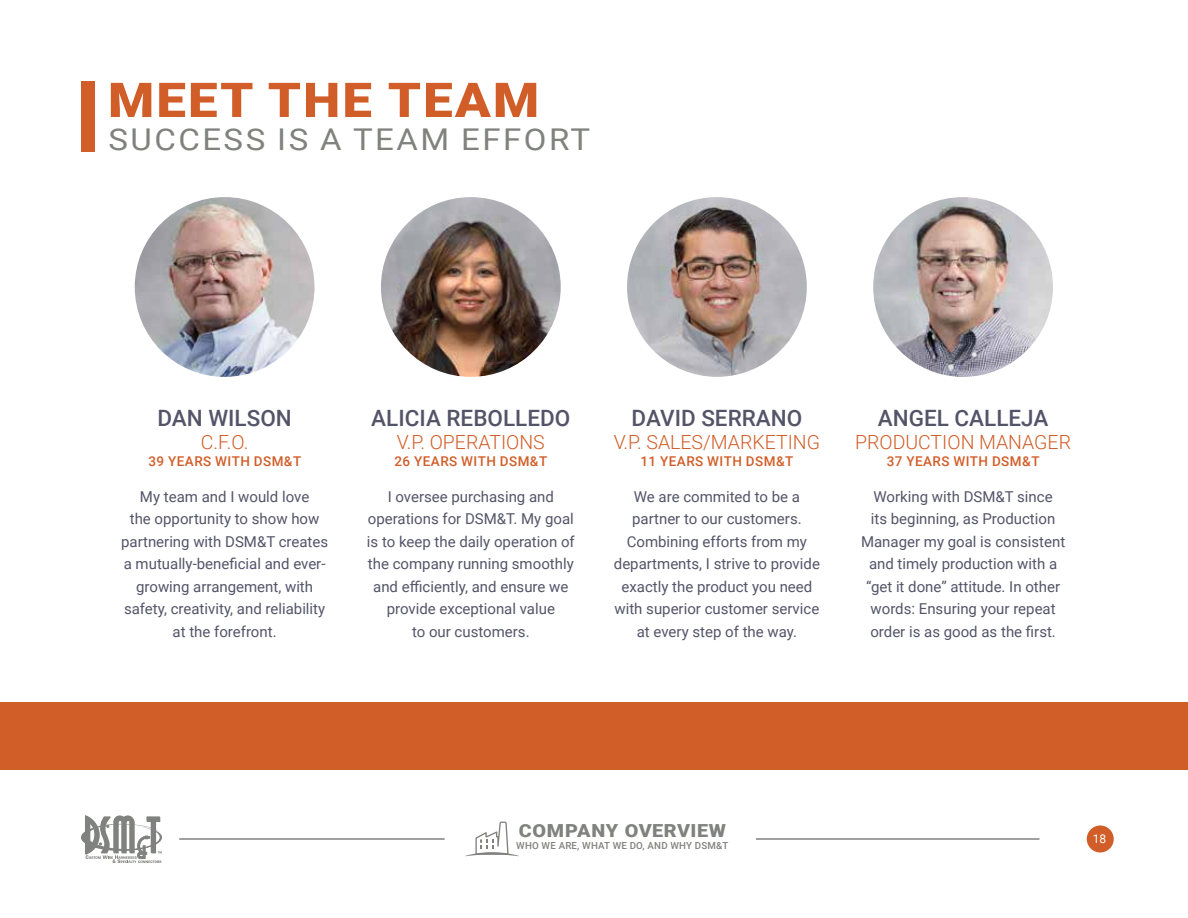
<style>
.page{position:relative;width:1188px;height:918px;background:#fff}
.page>*{position:absolute;margin:0;border:0;box-sizing:border-box;transform-origin:0 0}
.t1{font:900 48px "Roboto";letter-spacing:.04em;color:#d15e29;scale:1.1 1}
.t2{font:30px "Roboto";letter-spacing:.075em;color:#80827f;scale:1.1 1}
.t3{font:500 22.5px "Roboto";color:#545469}
.t4{font:300 19.5px "Roboto";color:#d15e29}
.t5{font:900 18px "Roboto";letter-spacing:.025em;color:#80827f;scale:1.1 1}
.t6{font:15px/22.5px "Roboto";color:#545469;text-align:center}
.t7{font:500 13.5px "Roboto";letter-spacing:.035em;color:#d15e29}
.t8{font:12px "Roboto";color:#fff}
.t9{font:500 9.75px "Roboto";letter-spacing:.02em;color:#80827f}
</style>
<div class="page">
<svg style="left:81px;top:815px;width:81px;height:48px"></svg>
<hr style="left:152px;top:821px;width:1px;height:31px;background:#80827f">
<div style="left:1087px;top:825px;width:27px;height:27px;background:#d15e29;border-radius:50%"></div>
<hr style="left:756px;top:838px;width:284px;height:2px;background:#80827f">
<hr style="left:179px;top:838px;width:266px;height:2px;background:#80827f">
<svg style="left:465px;top:822px;width:54px;height:34px"></svg>
<div style="left:81px;top:81px;width:13px;height:70px;background:#d15e29"></div>
<div style="left:0;top:702px;width:1188px;height:68px;background:#d15e29"></div>
<img style="left:135px;top:197px;width:180px;height:180px;border-radius:90px">
<img style="left:381px;top:197px;width:180px;height:180px;border-radius:90px">
<img style="left:873px;top:197px;width:180px;height:180px;border-radius:90px">
<img style="left:627px;top:197px;width:180px;height:180px;border-radius:90px">
<h1 class="t1" style="left:108px;top:66px;width:393px">MEET THE TEAM</h1>
<h2 class="t2" style="left:109px;top:118px;width:439px">SUCCESS IS A TEAM EFFORT</h2>
<h3 class="t3" style="left:157px;top:402px;width:136px">DAN WILSON</h3>
<h3 class="t4" style="left:201px;top:429px;width:49px">C.F.O.</h3>
<p class="t7" style="left:148px;top:451px;width:154px">39 YEARS WITH DSM&amp;T</p>
<p class="t6" style="left:121px;top:484px;width:209px">My team and I would love<br>the opportunity to show how partnering with DSM&amp;T creates a mutually-beneficial and ever&shy;growing arrangement, with safety, creativity, and reliability at the forefront.</p>
<h3 class="t3" style="left:371px;top:402px;width:201px">ALICIA REBOLLEDO</h3>
<h3 class="t4" style="left:397px;top:429px;width:149px">V.P. OPERATIONS</h3>
<p class="t7" style="left:394px;top:451px;width:154px">26 YEARS WITH DSM&amp;T</p>
<p class="t6" style="left:367px;top:484px;width:209px">I oversee purchasing and operations for DSM&amp;T. My goal is to keep the daily operation of the company running smoothly and efficiently, and ensure we provide exceptional value<br>to our customers.</p>
<h3 class="t3" style="left:632px;top:402px;width:172px">DAVID SERRANO</h3>
<h3 class="t4" style="left:614px;top:429px;width:208px">V.P. SALES/MARKETING</h3>
<p class="t7" style="left:640px;top:451px;width:154px">11 YEARS WITH DSM&amp;T</p>
<p class="t6" style="left:614px;top:484px;width:208px">We are commited to be a partner to our customers.<br>Combining efforts from my departments, I strive to provide exactly the product you need with superior customer service at every step of the way.</p>
<h3 class="t3" style="left:878px;top:402px;width:172px">ANGEL CALLEJA</h3>
<h3 class="t4" style="left:855px;top:429px;width:218px">PRODUCTION MANAGER</h3>
<p class="t7" style="left:887px;top:451px;width:154px">37 YEARS WITH DSM&amp;T</p>
<p class="t6" style="left:861px;top:484px;width:206px">Working with DSM&amp;T since<br>its beginning, as Production<br>Manager my goal is consistent and timely production with a “get it done” attitude. In other words: Ensuring your repeat order is as good as the first.</p>
<p class="t5" style="left:519px;top:818px;width:190px">COMPANY OVERVIEW</p>
<p class="t9" style="left:516px;top:839px;width:214px">WHO WE ARE, WHAT WE DO, AND WHY DSM&amp;T</p>
<p class="t8" style="left:1093px;top:831px;width:15px">18</p>
</div>
